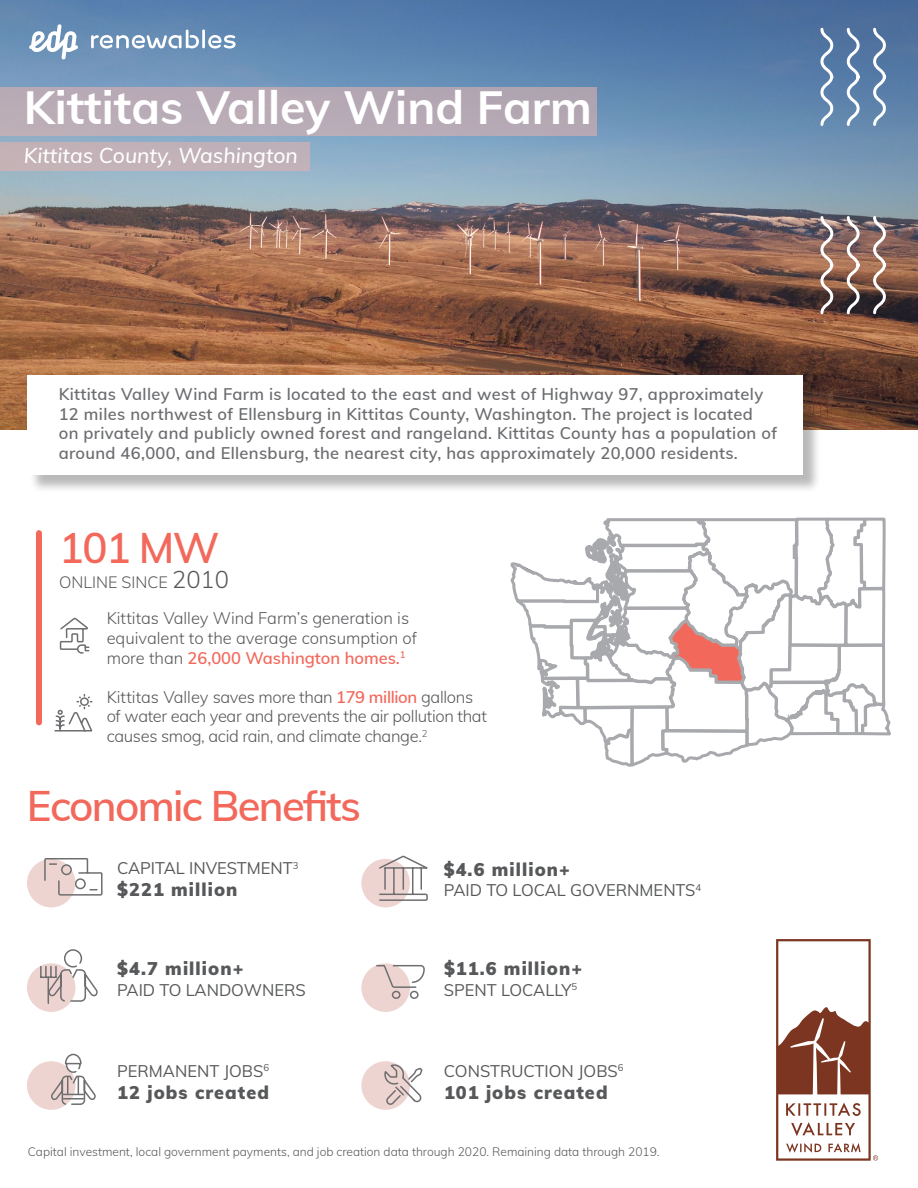
<style>
.page{position:relative;width:918px;height:1188px;background:#fff}
.page>*{position:absolute;margin:0;border:0;box-sizing:border-box;transform-origin:0 0}
.t1{font:700 46.5px "Mulish";color:#fff}
.t2{font:600 41.85px "Mulish";letter-spacing:-.04em;color:#f2695c}
.t3{font:italic 500 21px "Mulish";color:#fff}
.t4{font:900 18px "Mulish";letter-spacing:.06em;color:#57585a}
.t5{font:600 16.5px/19.8px "Mulish";letter-spacing:.02em;color:#6c6d70}
.t6{font:300 16.5px/19.8px "Mulish";letter-spacing:-.02em;color:#57585a}
.t7{font:300 16.5px/19.8px "Mulish";color:#57585a}
.t8{font:16.5px "Mulish";color:#57585a}
.t9{font:300 16.2px "Mulish";color:#57585a}
.t10{font:300 12px "Mulish";color:#57585a}
.s1{font-size:23.7px}
.s2{font-weight:600;color:#f2695c}
</style>
<div class="page">
<img style="left:0;top:0;width:918px;height:430px">
<div style="left:29px;top:377px;width:792px;height:116px;background:#231f20;opacity:.31"></div>
<div style="left:27px;top:375px;width:775px;height:99px;background:#fff"></div>
<div style="left:36px;top:533px;width:6px;height:189px;background:#f2695c"></div>
<svg style="left:59px;top:617px;width:31px;height:37px"></svg>
<svg style="left:29px;top:24px;width:49px;height:36px"></svg>
<svg style="left:91px;top:29px;width:145px;height:20px"></svg>
<svg style="left:819px;top:26px;width:68px;height:102px;background:#718fb4"></svg>
<img style="left:819px;top:214px;width:68px;height:102px">
<svg style="left:54px;top:694px;width:39px;height:38px"></svg>
<div style="left:0;top:87px;width:597px;height:48px;background:#b8aab5"></div>
<div style="left:0;top:143px;width:310px;height:28px;background:#c3b2b8"></div>
<div style="left:27px;top:1061px;width:49px;height:49px;background:#eed4d1;border-radius:50%"></div>
<div style="left:361px;top:1061px;width:49px;height:49px;background:#eed4d1;border-radius:50%"></div>
<svg style="left:384px;top:1063px;width:39px;height:44px"></svg>
<svg style="left:51px;top:1053px;width:45px;height:53px"></svg>
<div style="left:27px;top:859px;width:49px;height:48px;background:#eed4d1;border-radius:50%"></div>
<div style="left:361px;top:859px;width:49px;height:48px;background:#eed4d1;border-radius:50%"></div>
<svg style="left:44px;top:858px;width:59px;height:38px"></svg>
<svg style="left:379px;top:855px;width:49px;height:47px"></svg>
<div style="left:27px;top:963px;width:49px;height:49px;background:#eed4d1;border-radius:50%"></div>
<div style="left:361px;top:963px;width:49px;height:49px;background:#eed4d1;border-radius:50%"></div>
<svg style="left:39px;top:949px;width:59px;height:56px"></svg>
<svg style="left:375px;top:964px;width:50px;height:35px"></svg>
<svg style="left:510px;top:517px;width:381px;height:644px"></svg>
<p class="t1" style="left:24px;top:74px;width:569px">Kittitas Valley Wind Farm</p>
<p class="t3" style="left:24px;top:140px;width:276px">Kittitas County, Washington</p>
<p class="t5" style="left:59px;top:383px;width:720px">Kittitas Valley Wind Farm is located to the east and west of Highway 97, approximately 12 miles northwest of Ellensburg in Kittitas County, Washington. The project is located<br>on privately and publicly owned forest and rangeland. Kittitas County has a population of around 46,000, and Ellensburg, the nearest city, has approximately 20,000 residents.</p>
<p class="t2" style="left:59px;top:518px;width:162px">101 MW</p>
<p class="t9" style="left:59px;top:570px;width:172px">ONLINE SINCE <span class="s1">2010</span></p>
<p class="t7" style="left:107px;top:608px;width:312px">Kittitas Valley Wind Farm’s generation is equivalent to the average consumption of more than <span class="s2">26,000 Washington homes.</span><sup>1</sup></p>
<p class="t6" style="left:107px;top:686px;width:382px">Kittitas Valley saves more than <span class="s2">179 million</span> gallons of water each year and prevents the air pollution that causes smog, acid rain, and climate change.<sup>2</sup></p>
<p class="t2" style="left:27px;top:776px;width:336px">Economic Benefits</p>
<p class="t4" style="left:444px;top:856px;width:128px">$4.6 million+</p>
<p class="t8" style="left:117px;top:856px;width:183px">CAPITAL INVESTMENT<sup>3</sup></p>
<p class="t4" style="left:117px;top:877px;width:122px">$221 million</p>
<p class="t8" style="left:444px;top:878px;width:259px">PAID TO LOCAL GOVERNMENTS<sup>4</sup></p>
<p class="t4" style="left:117px;top:956px;width:128px">$4.7 million+</p>
<p class="t4" style="left:444px;top:956px;width:140px">$11.6 million+</p>
<p class="t8" style="left:117px;top:978px;width:190px">PAID TO LANDOWNERS</p>
<p class="t8" style="left:444px;top:978px;width:135px">SPENT LOCALLY<sup>5</sup></p>
<p class="t8" style="left:117px;top:1059px;width:154px">PERMANENT JOBS<sup>6</sup></p>
<p class="t4" style="left:117px;top:1079px;width:153px">12 jobs created</p>
<p class="t8" style="left:444px;top:1059px;width:181px">CONSTRUCTION JOBS<sup>6</sup></p>
<p class="t4" style="left:444px;top:1079px;width:165px">101 jobs created</p>
<p class="t10" style="left:28px;top:1143px;width:633px">Capital investment, local government payments, and job creation data through 2020. Remaining data through 2019.</p>
</div>
